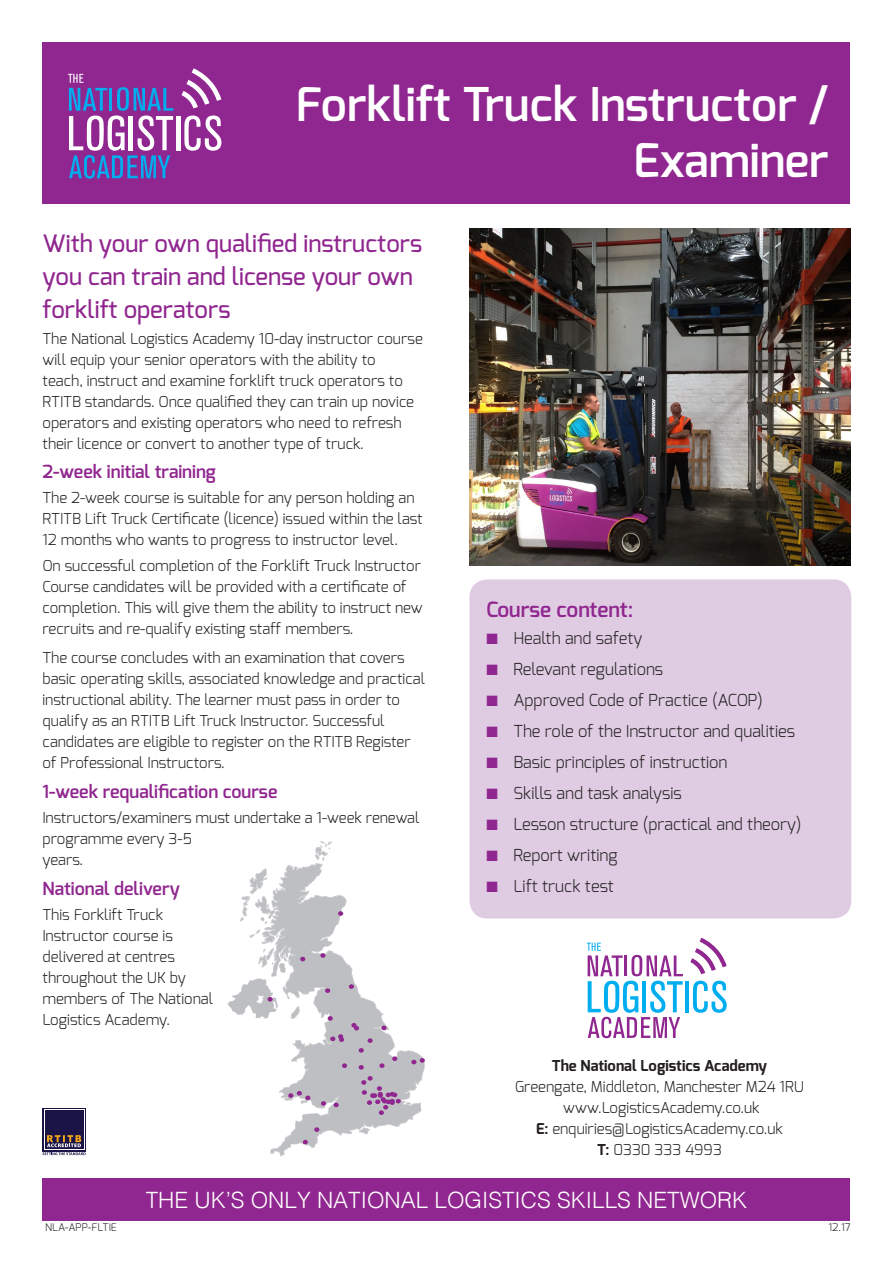
<style>
.page{position:relative;width:893px;height:1263px;background:#fff}
.page>*{position:absolute;margin:0;border:0;box-sizing:border-box;transform-origin:0 0}
.t1{font:600 46.5px/55.8px "Exo";color:#fff;text-align:right}
.t2{font:500 24px/33px "Exo";color:#90268f}
.t3{font:300 22.5px "Helvetica";color:#fff}
.t4{font:600 21px "Exo";color:#90268f}
.t5{font:600 18px "Exo";color:#90268f}
.Bullets{font:300 16.5px "Exo";color:#231f20}
.t6{font:300 15px/21px "Exo";color:#231f20}
.t7{font:700 15px "Exo";color:#231f20}
.t8{font:300 10.5px "Exo";color:#231f20}
.s1{color:#90268f}
.s2{font-weight:700}
</style>
<div class="page">
<div style="left:43px;top:1178px;width:807px;height:42px;background:#90268f"></div>
<div style="left:43px;top:43px;width:807px;height:161px;background:#90268f"></div>
<svg style="left:182px;top:68px;width:39px;height:40px"></svg>
<hr style="left:176px;top:116px;width:4px;height:34px;background:#fff">
<svg style="left:184px;top:116px;width:37px;height:35px"></svg>
<svg style="left:68px;top:74px;width:105px;height:105px"></svg>
<svg style="left:690px;top:938px;width:37px;height:36px"></svg>
<hr style="left:685px;top:981px;width:4px;height:31px;background:#00aeef">
<svg style="left:693px;top:981px;width:34px;height:32px"></svg>
<svg style="left:587px;top:943px;width:96px;height:95px"></svg>
<img style="left:469px;top:228px;width:381px;height:338px">
<div style="left:469px;top:579px;width:382px;height:339px;background:#dfcce3;border-radius:18px"></div>
<svg style="left:270px;top:863px;width:155px;height:293px"></svg>
<svg style="left:359px;top:1127px;width:11px;height:7px"></svg>
<svg style="left:315px;top:841px;width:17px;height:20px"></svg>
<svg style="left:320px;top:953px;width:5px;height:5px"></svg>
<svg style="left:342px;top:1063px;width:5px;height:5px"></svg>
<svg style="left:359px;top:1065px;width:5px;height:4px"></svg>
<svg style="left:334px;top:1102px;width:5px;height:5px"></svg>
<svg style="left:314px;top:1127px;width:5px;height:5px"></svg>
<svg style="left:303px;top:1140px;width:5px;height:4px"></svg>
<svg style="left:321px;top:1101px;width:5px;height:5px"></svg>
<svg style="left:325px;top:988px;width:5px;height:5px"></svg>
<svg style="left:288px;top:1091px;width:22px;height:9px"></svg>
<svg style="left:349px;top:984px;width:5px;height:5px"></svg>
<svg style="left:377px;top:1025px;width:9px;height:5px"></svg>
<svg style="left:327px;top:1034px;width:17px;height:11px"></svg>
<svg style="left:328px;top:1016px;width:5px;height:5px"></svg>
<svg style="left:227px;top:868px;width:78px;height:151px"></svg>
<svg style="left:338px;top:911px;width:5px;height:5px"></svg>
<svg style="left:392px;top:1056px;width:5px;height:5px"></svg>
<svg style="left:379px;top:1063px;width:6px;height:5px"></svg>
<svg style="left:359px;top:1038px;width:14px;height:15px"></svg>
<svg style="left:361px;top:1076px;width:55px;height:39px;background:#baaabd"></svg>
<svg style="left:351px;top:1023px;width:8px;height:7px"></svg>
<svg style="left:411px;top:1058px;width:14px;height:6px"></svg>
<svg style="left:83px;top:1110px;width:1px;height:25px"></svg>
<div style="left:45px;top:1110px;width:38px;height:38px;background:#1a1546"></div>
<svg style="left:43px;top:1135px;width:43px;height:20px"></svg>
<p class="t1" style="left:296px;top:76px;width:534px">Forklift Truck Instructor /<br>Examiner</p>
<p class="t2" style="left:43px;top:227px;width:381px">With your own qualified instructors you can train and license your own forklift operators</p>
<p class="t6" style="left:43px;top:328px;width:382px">The National Logistics Academy 10-day instructor course will equip your senior operators with the ability to<br>teach, instruct and examine forklift truck operators to RTITB standards. Once qualified they can train up novice operators and existing operators who need to refresh their licence or convert to another type of truck.</p>
<p class="t5" style="left:43px;top:460px;width:175px">2-week initial training</p>
<p class="t6" style="left:43px;top:487px;width:382px">The 2-week course is suitable for any person holding an<br>RTITB Lift Truck Certificate (licence) issued within the last<br>12 months who wants to progress to instructor level.</p>
<p class="t6" style="left:43px;top:555px;width:382px">On successful completion of the Forklift Truck Instructor Course candidates will be provided with a certificate of completion. This will give them the ability to instruct new recruits and re-qualify existing staff members.</p>
<p class="t6" style="left:43px;top:647px;width:384px">The course concludes with an examination that covers basic operating skills, associated knowledge and practical instructional ability. The learner must pass in order to qualify as an RTITB Lift Truck Instructor. Successful candidates are eligible to register on the RTITB Register of Professional Instructors.</p>
<p class="t5" style="left:43px;top:780px;width:236px">1-week requalification course</p>
<p class="t6" style="left:43px;top:807px;width:379px">Instructors/examiners must undertake a 1-week renewal programme every 3-5<br>years.</p>
<p class="t5" style="left:43px;top:876px;width:139px">National delivery</p>
<p class="t6" style="left:43px;top:904px;width:172px">This Forklift Truck<br>Instructor course is delivered at centres throughout the UK by members of The National<br>Logistics Academy.</p>
<p class="t4" style="left:486px;top:596px;width:148px">Course content:</p>
<p class="Bullets" style="left:486px;top:628px;width:157px"><span class="s1">■</span> Health and safety</p>
<p class="Bullets" style="left:486px;top:659px;width:178px"><span class="s1">■</span> Relevant regulations</p>
<p class="Bullets" style="left:486px;top:690px;width:278px"><span class="s1">■</span> Approved Code of Practice (ACOP)</p>
<p class="Bullets" style="left:486px;top:721px;width:310px"><span class="s1">■</span> The role of the Instructor and qualities</p>
<p class="Bullets" style="left:486px;top:752px;width:243px"><span class="s1">■</span> Basic principles of instruction</p>
<p class="Bullets" style="left:486px;top:783px;width:197px"><span class="s1">■</span> Skills and task analysis</p>
<p class="Bullets" style="left:486px;top:814px;width:317px"><span class="s1">■</span> Lesson structure (practical and theory)</p>
<p class="Bullets" style="left:486px;top:845px;width:133px"><span class="s1">■</span> Report writing</p>
<p class="Bullets" style="left:486px;top:876px;width:129px"><span class="s1">■</span> Lift truck test</p>
<p class="t7" style="left:552px;top:1056px;width:217px">The National Logistics Academy</p>
<p class="t6" style="left:515px;top:1076px;width:290px;text-align:center">Greengate, Middleton, Manchester M24 1RU www.LogisticsAcademy.co.uk</p>
<p class="t6" style="left:536px;top:1118px;width:248px"><span class="s2">E:</span> enquiries@LogisticsAcademy.co.uk</p>
<p class="t6" style="left:597px;top:1139px;width:126px"><span class="s2">T:</span> 0330 333 4993</p>
<p class="t3" style="left:146px;top:1180px;width:603px">THE UK’S ONLY NATIONAL LOGISTICS SKILLS NETWORK</p>
<p class="t8" style="left:45px;top:1220px;width:73px">NLA-APP-FLTIE</p>
<p class="t8" style="left:828px;top:1220px;width:23px">12.17</p>
</div>
